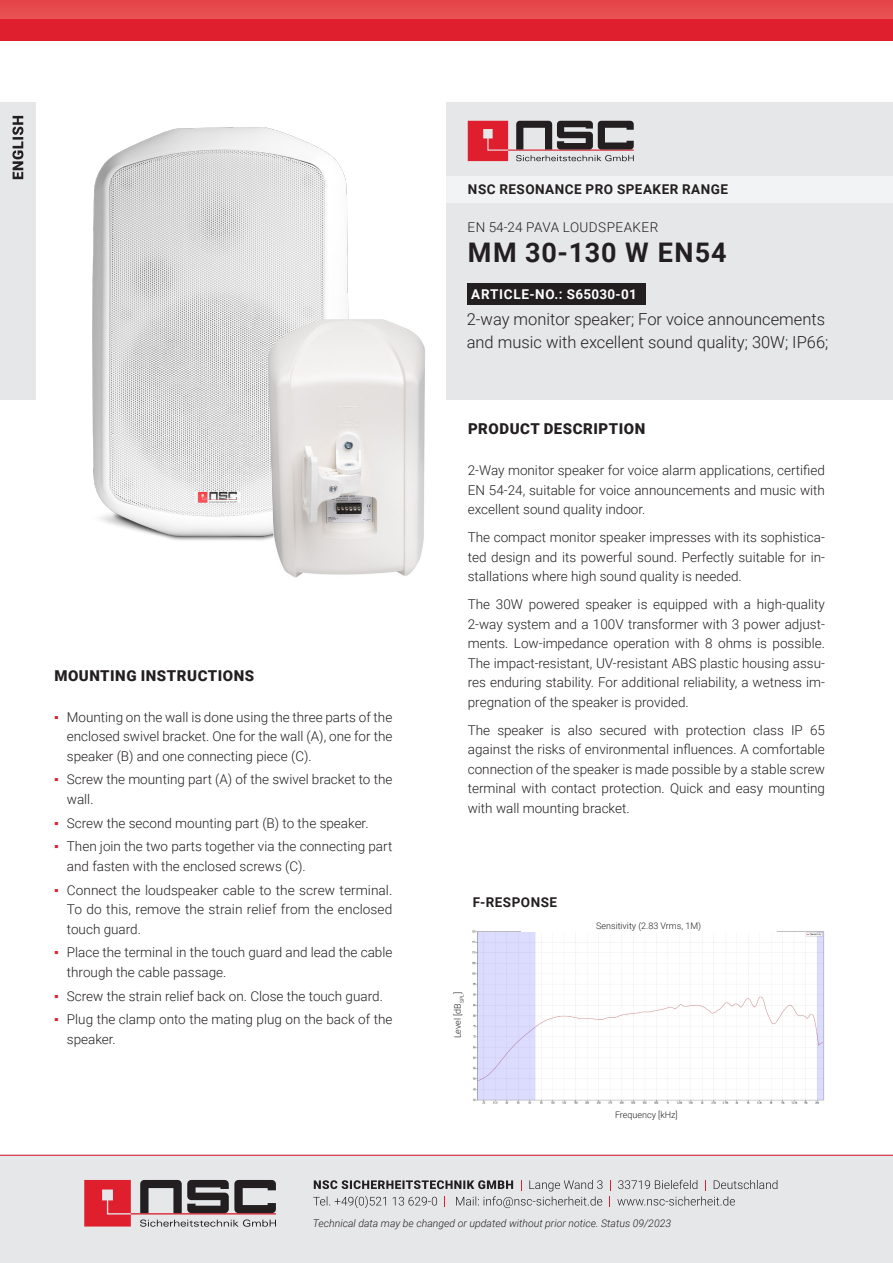
<style>
.page{position:relative;width:893px;height:1263px;background:#fff}
.page>*{position:absolute;margin:0;border:0;box-sizing:border-box;transform-origin:0 0}
.t1{font:700 27px "Roboto";letter-spacing:.025em;color:#231f20}
.t2{font:300 16.5px/22.5px "Roboto";color:#231f20}
.t3{font:900 15px "Roboto";letter-spacing:.035em;color:#231f20}
.t4{font:300 13.5px/19.5px "Roboto";color:#231f20;text-align:justify}
.t5{font:700 13.5px "Roboto";letter-spacing:.035em;color:#231f20}
.t6{font:300 13.5px "Roboto";letter-spacing:.035em;color:#231f20}
.t7{font:700 13.5px "Roboto";letter-spacing:.035em;color:#fff}
.t8{font:italic 300 10.5px "Roboto";color:#231f20}
.t9{font:300 9px "Roboto";color:#231f20}
.s1{font-family:"Arial Narrow";font-weight:400;color:#df1f2e}
</style>
<div class="page">
<div style="left:0;top:102px;width:35px;height:298px;background:#e6e7e9"></div>
<svg style="left:12px;top:116px;width:11px;height:63px"></svg>
<div style="left:0;top:1155px;width:893px;height:108px;background:#e6e7e9"></div>
<hr style="left:0;top:1155px;width:893px;height:1px;background:#df1f2e">
<div style="left:0;top:0;width:893px;height:40px;background:#df1f2e"></div>
<div style="left:0;top:0;width:893px;height:19px;background:#e64b4e"></div>
<svg style="left:84px;top:1180px;width:192px;height:47px"></svg>
<svg style="left:617px;top:1196px;width:118px;height:9px"></svg>
<svg style="left:714px;top:1180px;width:63px;height:9px"></svg>
<svg style="left:618px;top:1180px;width:79px;height:9px"></svg>
<svg style="left:313px;top:1180px;width:290px;height:28px"></svg>
<img style="left:472px;top:930px;width:353px;height:174px">
<div style="left:521px;top:919px;width:255px;height:13px;background:#fff"></div>
<div style="left:446px;top:102px;width:447px;height:298px;background:#e6e7e9"></div>
<div style="left:467px;top:283px;width:178px;height:21px;background:#231f20"></div>
<svg style="left:468px;top:121px;width:166px;height:40px"></svg>
<div style="left:446px;top:176px;width:447px;height:27px;background:#f2f3f4"></div>
<img style="left:35px;top:102px;width:314px;height:439px">
<img style="left:267px;top:319px;width:158px;height:259px">
<p class="t5" style="left:468px;top:180px;width:262px">NSC RESONANCE PRO SPEAKER RANGE</p>
<p class="t6" style="left:468px;top:218px;width:192px">EN 54-24 PAVA LOUDSPEAKER</p>
<h1 class="t1" style="left:468px;top:234px;width:260px">MM 30-130 W EN54</h1>
<p class="t7" style="left:471px;top:284px;width:167px">ARTICLE-NO.: S65030-01</p>
<p class="t2" style="left:467px;top:308px;width:363px">2-way monitor speaker; For voice announcements and music with excellent sound quality; 30W; IP66;</p>
<p class="t3" style="left:54px;top:665px;width:201px">MOUNTING INSTRUCTIONS</p>
<p class="t4" style="left:67px;top:707px;width:327px;text-indent:-13px"><span class="s1">▪</span> Mounting on the wall is done using the three parts of the enclosed swivel bracket. One for the wall (A), one for the speaker (B) and one connecting piece (C).</p>
<p class="t4" style="left:67px;top:769px;width:327px;text-indent:-13px"><span class="s1">▪</span> Screw the mounting part (A) of the swivel bracket to the wall.</p>
<p class="t4" style="left:54px;top:813px;width:316px"><span class="s1">▪</span> Screw the second mounting part (B) to the speaker.</p>
<p class="t4" style="left:67px;top:836px;width:327px;text-indent:-13px"><span class="s1">▪</span> Then join the two parts together via the connecting part and fasten with the enclosed screws (C).</p>
<p class="t4" style="left:67px;top:880px;width:327px;text-indent:-13px"><span class="s1">▪</span> Connect the loudspeaker cable to the screw terminal.<br>To do this, remove the strain relief from the enclosed touch guard.</p>
<p class="t4" style="left:67px;top:942px;width:327px;text-indent:-13px"><span class="s1">▪</span> Place the terminal in the touch guard and lead the cable through the cable passage.</p>
<p class="t4" style="left:54px;top:986px;width:330px"><span class="s1">▪</span> Screw the strain relief back on. Close the touch guard.</p>
<p class="t4" style="left:67px;top:1009px;width:327px;text-indent:-13px"><span class="s1">▪</span> Plug the clamp onto the mating plug on the back of the speaker.</p>
<p class="t3" style="left:468px;top:418px;width:179px">PRODUCT DESCRIPTION</p>
<p class="t4" style="left:468px;top:460px;width:359px">2-Way monitor speaker for voice alarm applications, certified EN 54-24, suitable for voice announcements and music with excellent sound quality indoor.</p>
<p class="t4" style="left:468px;top:527px;width:359px">The compact monitor speaker impresses with its sophistica&shy;ted design and its powerful sound. Perfectly suitable for in&shy;stallations where high sound quality is needed.</p>
<p class="t4" style="left:468px;top:594px;width:359px">The 30W powered speaker is equipped with a high-quality 2-way system and a 100V transformer with 3 power adjust&shy;ments. Low-impedance operation with 8 ohms is possible.<br>The impact-resistant, UV-resistant ABS plastic housing assu&shy;res enduring stability. For additional reliability, a wetness im&shy;pregnation of the speaker is provided.</p>
<p class="t4" style="left:468px;top:719px;width:359px">The speaker is also secured with protection class IP 65 against the risks of environmental influences. A comfortable connection of the speaker is made possible by a stable screw terminal with contact protection. Quick and easy mounting with wall mounting bracket.</p>
<p class="t5" style="left:473px;top:893px;width:86px">F-RESPONSE</p>
<p class="t9" style="left:451px;top:1038px;width:48px;rotate:-90deg">Level [dB<sub>SPL</sub>]</p>
<p class="t9" style="left:596px;top:919px;width:106px">Sensitivity (2.83 Vrms, 1M)</p>
<p class="t9" style="left:615px;top:1108px;width:64px">Frequency [kHz]</p>
<p class="t8" style="left:313px;top:1215px;width:360px">Technical data may be changed or updated without prior notice. Status 09/2023</p>
</div>
